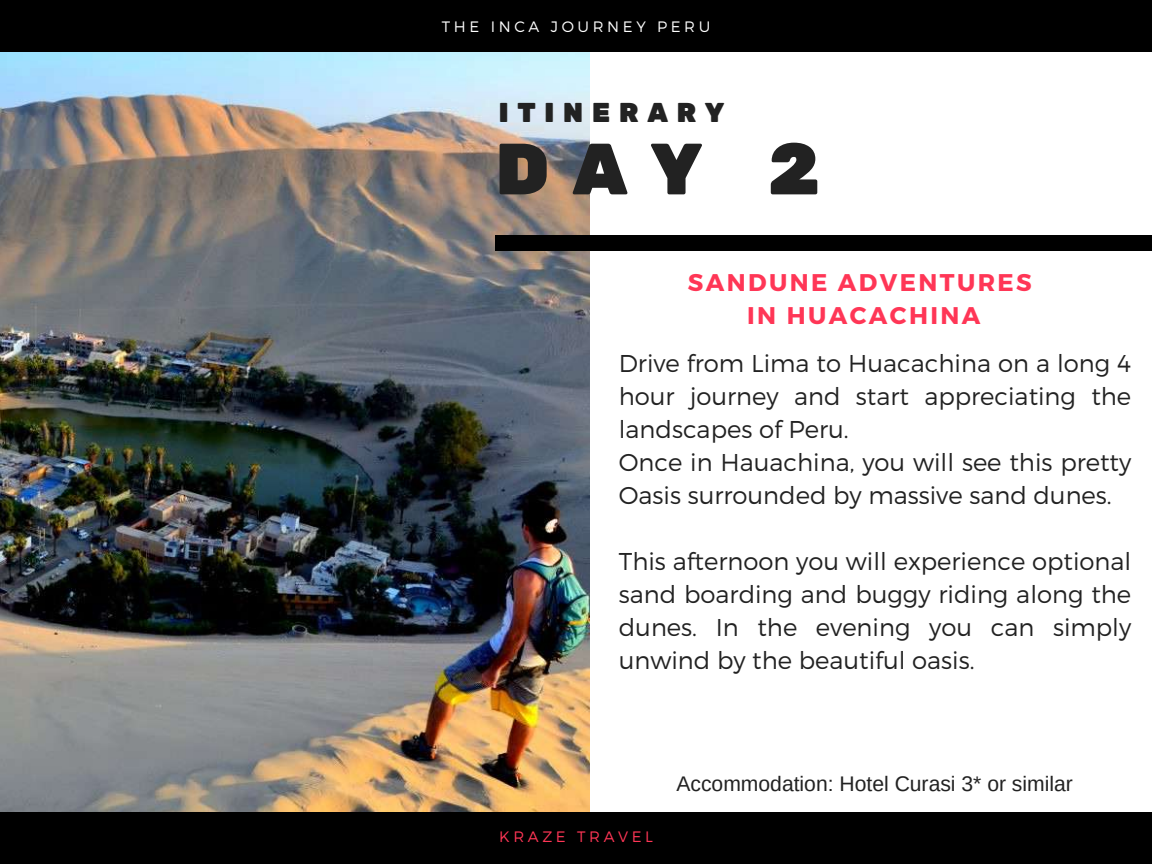
<style>
.page{position:relative;width:1152px;height:864px;background:#fff}
.page>*{position:absolute;margin:0;border:0;box-sizing:border-box;transform-origin:0 0}
.t1{font:72.45px "Rubik One";color:#222}
.t2{font:27.15px "Rubik One";letter-spacing:.3em;color:#222}
.t3{font:300 24.3px/33px "Montserrat";color:#222}
.t4{font:700 24.15px/33.8px "Montserrat";letter-spacing:.1em;color:#ff3656;text-align:center}
.t5{font:21.15px "Arimo";color:#222}
.t6{font:300 15.15px "Montserrat";letter-spacing:.24em;color:#fff}
.t7{font:300 15.15px "Montserrat";letter-spacing:.24em;color:#ff3656}
</style>
<div class="page">
<img style="left:0;top:52px;width:590px;height:761px">
<div style="left:495px;top:235px;width:657px;height:16px;background:#000"></div>
<div style="left:0;top:813px;width:1152px;height:51px;background:#000"></div>
<div style="left:0;top:0;width:1152px;height:52px;background:#000"></div>
<p class="t6" style="left:442px;top:16px;width:270px">THE INCA JOURNEY PERU</p>
<p class="t2" style="left:498px;top:97px;width:228px">ITINERARY</p>
<h1 class="t1" style="left:495px;top:127px;width:328px">DAY 2</h1>
<p class="t4" style="left:688px;top:264px;width:346px">SANDUNE ADVENTURES<br>IN HUACACHINA</p>
<p class="t3" style="left:619px;top:346px;width:514px">Drive from Lima to Huacachina on a long 4 hour journey and start appreciating the landscapes of Peru.<br>Once in Hauachina, you will see this pretty Oasis surrounded by massive sand dunes.</p>
<p class="t3" style="left:619px;top:544px;width:514px;text-align:justify">This afternoon you will experience optional sand boarding and buggy riding along the dunes. In the evening you can simply unwind by the beautiful oasis.</p>
<p class="t7" style="left:499px;top:827px;width:155px">KRAZE TRAVEL</p>
<p class="t5" style="left:676px;top:772px;width:398px">Accommodation: Hotel Curasi 3* or similar</p>
</div>
